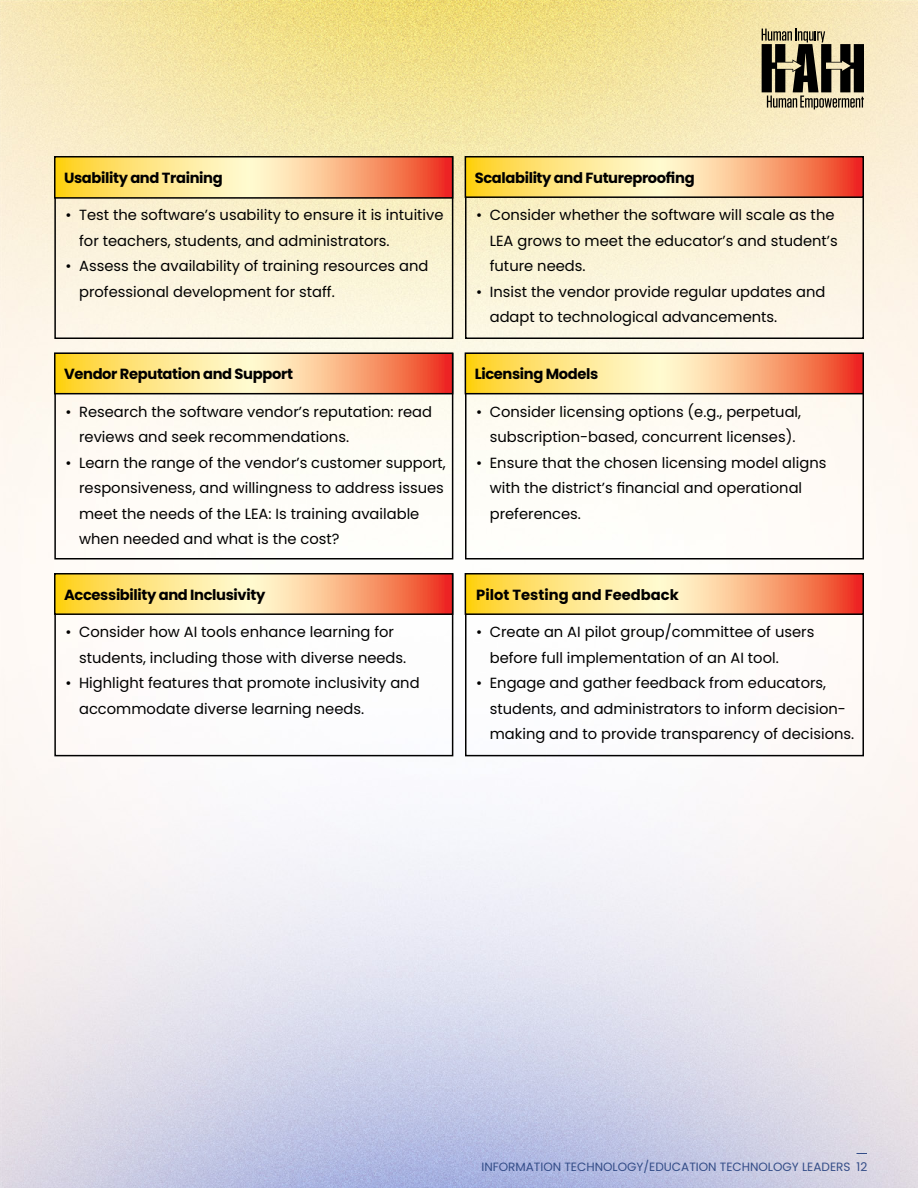
<style>
.page{position:relative;width:918px;height:1188px;background:#fff}
.page>*{position:absolute;margin:0;border:0;box-sizing:border-box;transform-origin:0 0}
.t1{font:14.7px/25.5px "Poppins";color:#000}
.Bullet_point_Table{font:700 14.7px "Poppins";letter-spacing:-.025em;color:#000}
.Bullet_point_Table-2{font:700 14.7px "Poppins";color:#000}
.t2{font:12px "Poppins";color:#344d88}
</style>
<div class="page">
<img style="left:0;top:0;width:918px;height:1188px">
<svg style="left:762px;top:28px;width:102px;height:81px;background:#7f7861"></svg>
<div style="left:54px;top:156px;width:399px;height:183px;border:2px solid #000"></div>
<svg style="left:57px;top:159px;width:393px;height:37px;background:#fbc57d"></svg>
<div style="left:54px;top:156px;width:399px;height:43px;border:2px solid #000"></div>
<div style="left:54px;top:353px;width:399px;height:207px;border:2px solid #000"></div>
<svg style="left:57px;top:355px;width:393px;height:36px;background:#fbc57d"></svg>
<div style="left:54px;top:352px;width:399px;height:42px;border:2px solid #000"></div>
<div style="left:465px;top:156px;width:399px;height:183px;border:2px solid #000"></div>
<svg style="left:468px;top:159px;width:393px;height:36px;background:#fbc47d"></svg>
<div style="left:465px;top:156px;width:399px;height:42px;border:2px solid #000"></div>
<div style="left:465px;top:353px;width:399px;height:207px;border:2px solid #000"></div>
<svg style="left:468px;top:355px;width:393px;height:36px;background:#fbc47d"></svg>
<div style="left:465px;top:352px;width:399px;height:42px;border:2px solid #000"></div>
<div style="left:54px;top:573px;width:399px;height:183px;border:2px solid #000"></div>
<svg style="left:57px;top:576px;width:393px;height:36px;background:#fbc57d"></svg>
<div style="left:54px;top:573px;width:399px;height:42px;border:2px solid #000"></div>
<div style="left:465px;top:573px;width:399px;height:183px;border:2px solid #000"></div>
<svg style="left:468px;top:576px;width:393px;height:36px;background:#fbc47d"></svg>
<div style="left:465px;top:573px;width:399px;height:42px;border:2px solid #000"></div>
<p class="Bullet_point_Table" style="left:64px;top:169px;width:160px">Usability and Training</p>
<p class="t1" style="left:79px;top:203px;width:366px;text-indent:-14px">• Test the software’s usability to ensure it is intuitive for teachers, students, and administrators.</p>
<p class="t1" style="left:79px;top:254px;width:351px;text-indent:-14px">• Assess the availability of training resources and professional development for staff.</p>
<p class="Bullet_point_Table" style="left:64px;top:365px;width:230px">Vendor Reputation and Support</p>
<p class="t1" style="left:79px;top:399px;width:355px;text-indent:-14px">• Research the software vendor’s reputation: read reviews and seek recommendations.</p>
<p class="t1" style="left:79px;top:450px;width:368px;text-indent:-14px">• Learn the range of the vendor’s customer support, responsiveness, and willingness to address issues meet the needs of the LEA: Is training available when needed and what is the cost?</p>
<p class="Bullet_point_Table" style="left:64px;top:586px;width:203px">Accessibility and Inclusivity</p>
<p class="t1" style="left:79px;top:619px;width:329px;text-indent:-14px">• Consider how AI tools enhance learning for students, including those with diverse needs.</p>
<p class="t1" style="left:79px;top:670px;width:342px;text-indent:-14px">• Highlight features that promote inclusivity and accommodate diverse learning needs.</p>
<p class="Bullet_point_Table" style="left:475px;top:169px;width:222px">Scalability and Futureproofing</p>
<p class="t1" style="left:490px;top:202px;width:350px;text-indent:-14px">• Consider whether the software will scale as the<br>LEA grows to meet the educator’s and student’s future needs.</p>
<p class="t1" style="left:490px;top:279px;width:337px;text-indent:-14px">• Insist the vendor provide regular updates and adapt to technological advancements.</p>
<p class="Bullet_point_Table" style="left:475px;top:365px;width:125px">Licensing Models</p>
<p class="t1" style="left:476px;top:399px;width:326px;text-align:center">• Consider licensing options (e.g., perpetual, subscription-based, concurrent licenses).</p>
<p class="t1" style="left:490px;top:450px;width:338px;text-indent:-14px">• Ensure that the chosen licensing model aligns with the district’s financial and operational preferences.</p>
<p class="Bullet_point_Table-2" style="left:476px;top:586px;width:204px">Pilot Testing and Feedback</p>
<p class="t1" style="left:490px;top:619px;width:326px;text-indent:-14px">• Create an AI pilot group/committee of users before full implementation of an AI tool.</p>
<p class="t1" style="left:490px;top:670px;width:366px;text-indent:-14px">• Engage and gather feedback from educators, students, and administrators to inform decision&shy;making and to provide transparency of decisions.</p>
<p class="t2" style="left:481px;top:1159px;width:371px">INFORMATION TECHNOLOGY/EDUCATION TECHNOLOGY LEADERS</p>
<p class="t2" style="left:856px;top:1159px;width:12px">12</p>
</div>
